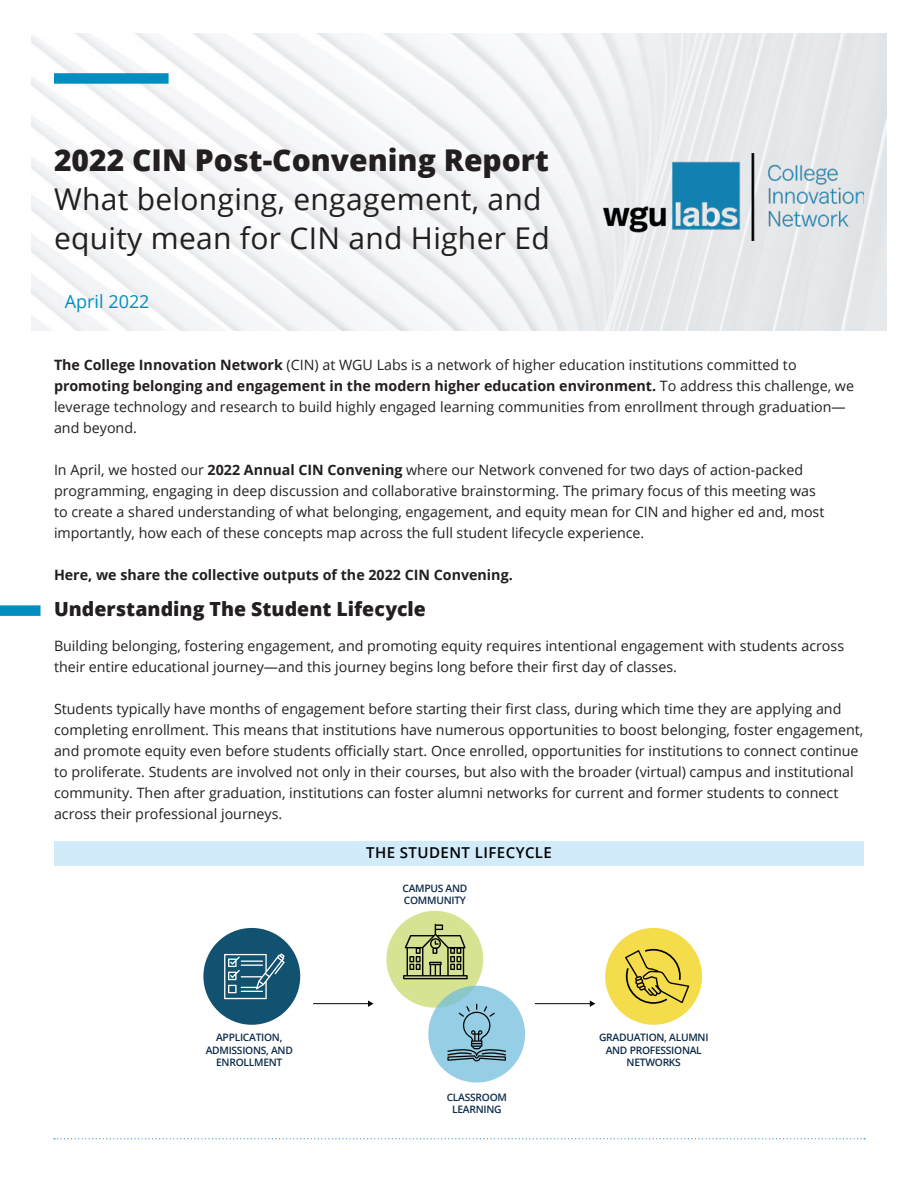
<style>
.page{position:relative;width:918px;height:1188px;background:#fff}
.page>*{position:absolute;margin:0;border:0;box-sizing:border-box;transform-origin:0 0}
.Document_Subtitle{font:30px/39px "Open Sans";letter-spacing:.01em;color:#231f20}
.Document_Title{font:800 30px "Open Sans";color:#231f20}
.t1{font:800 19.5px "Open Sans";color:#231f20}
.t2{font:18px "Open Sans";color:#008ec1}
.Figure_Title_Centere{font:600 15px "Open Sans";letter-spacing:.03em;color:#000}
.t3{font:14.25px/21px "Open Sans";color:#231f20}
.t4{font:700 14.25px "Open Sans";color:#231f20}
.t5{font:600 10.2px/12.3px "Open Sans";letter-spacing:-.025em;color:#0c2a49;text-align:center}
.s1{font-weight:700}
</style>
<div class="page">
<img style="left:32px;top:33px;width:854px;height:297px">
<div style="left:54px;top:842px;width:810px;height:24px;background:#d1ebfa"></div>
<div style="left:0;top:605px;width:40px;height:11px;background:#008ec1"></div>
<div style="left:386px;top:911px;width:97px;height:97px;background:#d5e393;border-radius:50%"></div>
<svg style="left:403px;top:924px;width:65px;height:55px"></svg>
<div style="left:203px;top:928px;width:97px;height:97px;background:#115271;border-radius:50%"></div>
<svg style="left:224px;top:953px;width:61px;height:46px"></svg>
<svg style="left:428px;top:986px;width:97px;height:97px;fill:#95cee5"></svg>
<svg style="left:447px;top:1004px;width:59px;height:57px"></svg>
<div style="left:605px;top:928px;width:97px;height:97px;background:#f5dc4b;border-radius:50%"></div>
<svg style="left:625px;top:948px;width:64px;height:56px"></svg>
<hr style="left:313px;top:1003px;width:56px;height:1px;background:#050504">
<svg style="left:368px;top:1000px;width:6px;height:7px"></svg>
<hr style="left:535px;top:1003px;width:56px;height:1px;background:#050504">
<svg style="left:590px;top:1000px;width:5px;height:7px"></svg>
<div style="left:54px;top:73px;width:115px;height:11px;background:#008ec1"></div>
<img style="left:603px;top:153px;width:261px;height:88px">
<svg style="left:54px;top:1138px;width:811px;height:1px"></svg>
<p class="Document_Title" style="left:54px;top:138px;width:496px">2022 CIN Post-Convening Report</p>
<p class="Document_Subtitle" style="left:54px;top:179px;width:497px">What belonging, engagement, and equity mean for CIN and Higher Ed</p>
<p class="t2" style="left:65px;top:289px;width:86px">April 2022</p>
<p class="t3" style="left:54px;top:354px;width:801px"><span class="s1">The College Innovation Network</span> (CIN) at WGU Labs is a network of higher education institutions committed to <span class="s1">promoting belonging and engagement in the modern higher education environment.</span> To address this challenge, we leverage technology and research to build highly engaged learning communities from enrollment through graduation— and beyond.</p>
<p class="t3" style="left:54px;top:459px;width:772px">In April, we hosted our <span class="s1">2022 Annual CIN Convening</span> where our Network convened for two days of action-packed programming, engaging in deep discussion and collaborative brainstorming. The primary focus of this meeting was to create a shared understanding of what belonging, engagement, and equity mean for CIN and higher ed and, most importantly, how each of these concepts map across the full student lifecycle experience.</p>
<p class="t4" style="left:54px;top:565px;width:460px">Here, we share the collective outputs of the 2022 CIN Convening.</p>
<h1 class="t1" style="left:54px;top:594px;width:374px">Understanding The Student Lifecycle</h1>
<p class="t3" style="left:54px;top:634px;width:792px">Building belonging, fostering engagement, and promoting equity requires intentional engagement with students across their entire educational journey—and this journey begins long before their first day of classes.</p>
<p class="t3" style="left:54px;top:697px;width:811px">Students typically have months of engagement before starting their first class, during which time they are applying and completing enrollment. This means that institutions have numerous opportunities to boost belonging, foster engagement, and promote equity even before students officially start. Once enrolled, opportunities for institutions to connect continue to proliferate. Students are involved not only in their courses, but also with the broader (virtual) campus and institutional community. Then after graduation, institutions can foster alumni networks for current and former students to connect across their professional journeys.</p>
<p class="Figure_Title_Centere" style="left:366px;top:842px;width:187px">THE STUDENT LIFECYCLE</p>
<p class="t5" style="left:402px;top:882px;width:67px;text-align:left">CAMPUS AND<br>COMMUNITY</p>
<p class="t5" style="left:206px;top:1031px;width:89px">APPLICATION,<br>ADMISSIONS, AND<br>ENROLLMENT</p>
<p class="t5" style="left:447px;top:1091px;width:62px">CLASSROOM<br>LEARNING</p>
<p class="t5" style="left:599px;top:1031px;width:111px">GRADUATION, ALUMNI<br>AND PROFESSIONAL<br>NETWORKS</p>
</div>
